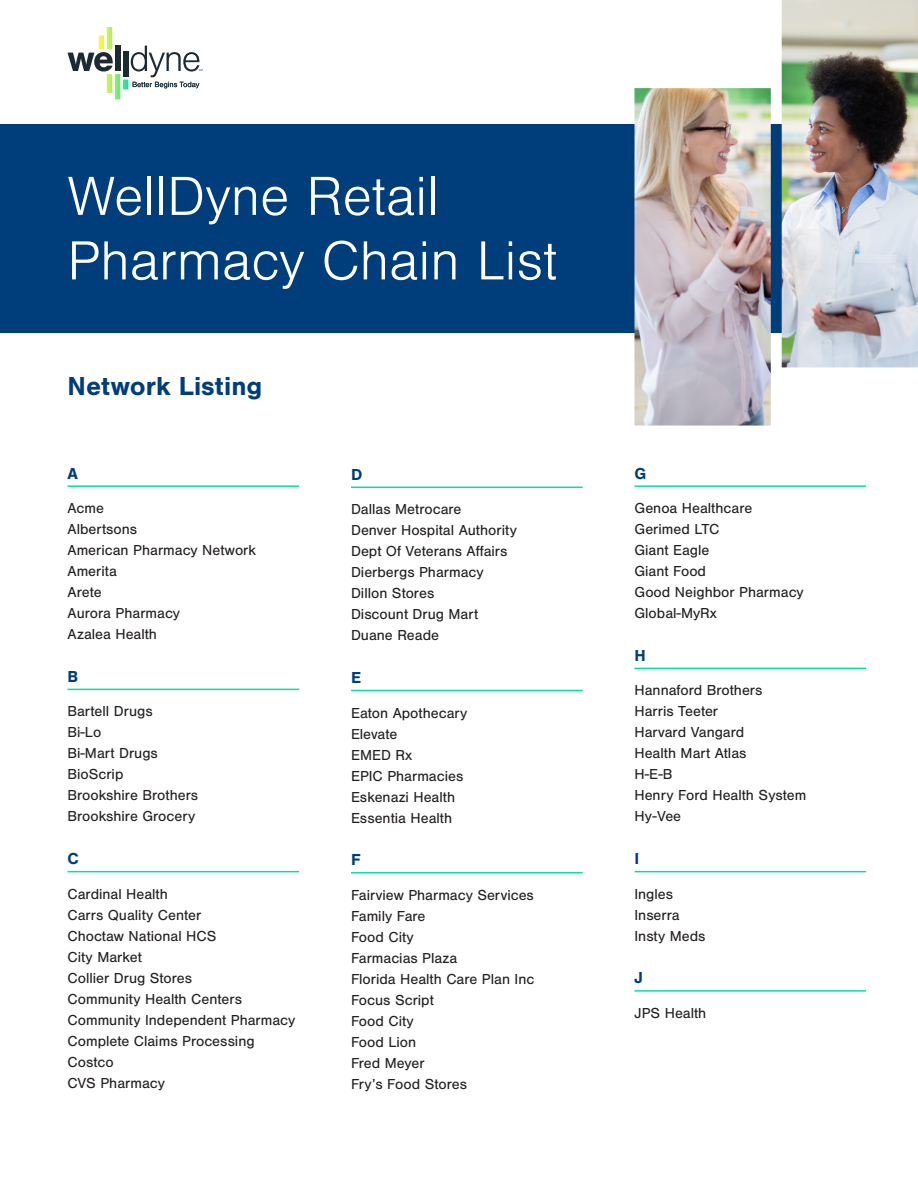
<style>
.page{position:relative;width:918px;height:1188px;background:#fff}
.page>*{position:absolute;margin:0;border:0;box-sizing:border-box;transform-origin:0 0}
.t1{font:300 57px/64.5px "Nimbus San";color:#fff}
.intro_call_out_copy{font:700 27px "Nimbus San";color:#003e7b}
.letter{font:700 16.5px "Nimbus San";color:#003e7b}
.list_copy{font:15px/21px "Nimbus San";color:#231f20}
</style>
<div class="page">
<div style="left:0;top:124px;width:918px;height:209px;background:#003e7b"></div>
<svg style="left:68px;top:27px;width:134px;height:72px"></svg>
<img style="left:634px;top:0;width:284px;height:426px">
<hr style="left:68px;top:485px;width:231px;height:2px;background:#05e0a2">
<hr style="left:68px;top:689px;width:231px;height:1px;background:#05e0a2">
<hr style="left:68px;top:871px;width:231px;height:1px;background:#05e0a2">
<hr style="left:351px;top:487px;width:232px;height:1px;background:#05e0a2">
<hr style="left:351px;top:690px;width:232px;height:1px;background:#05e0a2">
<hr style="left:351px;top:872px;width:232px;height:2px;background:#05e0a2">
<hr style="left:634px;top:485px;width:232px;height:2px;background:#05e0a2">
<hr style="left:634px;top:668px;width:232px;height:1px;background:#05e0a2">
<hr style="left:634px;top:871px;width:232px;height:1px;background:#05e0a2">
<hr style="left:634px;top:990px;width:232px;height:2px;background:#05e0a2">
<p class="t1" style="left:68px;top:165px;width:491px">WellDyne Retail<br>Pharmacy Chain List</p>
<p class="intro_call_out_copy" style="left:68px;top:371px;width:196px">Network Listing</p>
<p class="letter" style="left:68px;top:464px;width:12px">A</p>
<p class="list_copy" style="left:68px;top:498px;width:38px">Acme</p>
<p class="list_copy" style="left:68px;top:519px;width:71px">Albertsons</p>
<p class="list_copy" style="left:68px;top:540px;width:190px">American Pharmacy Network</p>
<p class="list_copy" style="left:68px;top:561px;width:51px">Amerita</p>
<p class="list_copy" style="left:68px;top:582px;width:36px">Arete</p>
<p class="list_copy" style="left:68px;top:603px;width:114px">Aurora Pharmacy</p>
<p class="list_copy" style="left:68px;top:624px;width:91px">Azalea Health</p>
<p class="letter" style="left:68px;top:667px;width:12px">B</p>
<p class="list_copy" style="left:68px;top:701px;width:87px">Bartell Drugs</p>
<p class="list_copy" style="left:68px;top:722px;width:35px">Bi-Lo</p>
<p class="list_copy" style="left:68px;top:743px;width:92px">Bi-Mart Drugs</p>
<p class="list_copy" style="left:68px;top:764px;width:57px">BioScrip</p>
<p class="list_copy" style="left:68px;top:785px;width:132px">Brookshire Brothers</p>
<p class="list_copy" style="left:68px;top:806px;width:129px">Brookshire Grocery</p>
<p class="letter" style="left:68px;top:849px;width:13px">C</p>
<p class="list_copy" style="left:68px;top:883px;width:102px">Cardinal Health</p>
<p class="list_copy" style="left:68px;top:904px;width:135px">Carrs Quality Center</p>
<p class="list_copy" style="left:68px;top:925px;width:151px">Choctaw National HCS</p>
<p class="list_copy" style="left:68px;top:946px;width:76px">City Market</p>
<p class="list_copy" style="left:68px;top:967px;width:126px">Collier Drug Stores</p>
<p class="list_copy" style="left:68px;top:988px;width:176px">Community Health Centers</p>
<p class="list_copy" style="left:68px;top:1009px;width:229px">Community Independent Pharmacy</p>
<p class="list_copy" style="left:68px;top:1030px;width:189px">Complete Claims Processing</p>
<p class="list_copy" style="left:68px;top:1051px;width:48px">Costco</p>
<p class="list_copy" style="left:68px;top:1072px;width:99px">CVS Pharmacy</p>
<p class="letter" style="left:351px;top:465px;width:13px">D</p>
<p class="list_copy" style="left:351px;top:499px;width:167px">Dallas Metrocare<br>Denver Hospital Authority</p>
<p class="list_copy" style="left:351px;top:541px;width:158px">Dept Of Veterans Affairs</p>
<p class="list_copy" style="left:351px;top:562px;width:134px">Dierbergs Pharmacy</p>
<p class="list_copy" style="left:351px;top:583px;width:85px">Dillon Stores</p>
<p class="list_copy" style="left:351px;top:604px;width:129px">Discount Drug Mart</p>
<p class="list_copy" style="left:351px;top:625px;width:90px">Duane Reade</p>
<p class="letter" style="left:351px;top:668px;width:12px">E</p>
<p class="list_copy" style="left:351px;top:702px;width:118px">Eaton Apothecary</p>
<p class="list_copy" style="left:351px;top:723px;width:48px">Elevate</p>
<p class="list_copy" style="left:351px;top:744px;width:63px">EMED Rx</p>
<p class="list_copy" style="left:351px;top:765px;width:114px">EPIC Pharmacies</p>
<p class="list_copy" style="left:351px;top:786px;width:106px">Eskenazi Health</p>
<p class="list_copy" style="left:351px;top:807px;width:103px">Essentia Health</p>
<p class="letter" style="left:351px;top:851px;width:11px">F</p>
<p class="list_copy" style="left:351px;top:885px;width:184px">Fairview Pharmacy Services<br>Family Fare<br>Food City</p>
<p class="list_copy" style="left:351px;top:948px;width:108px">Farmacias Plaza</p>
<p class="list_copy" style="left:351px;top:969px;width:185px">Florida Health Care Plan Inc</p>
<p class="list_copy" style="left:351px;top:990px;width:84px">Focus Script</p>
<p class="list_copy" style="left:351px;top:1011px;width:64px">Food City</p>
<p class="list_copy" style="left:351px;top:1032px;width:67px">Food Lion</p>
<p class="list_copy" style="left:351px;top:1053px;width:75px">Fred Meyer</p>
<p class="list_copy" style="left:351px;top:1074px;width:118px">Fry’s Food Stores</p>
<p class="letter" style="left:634px;top:464px;width:13px">G</p>
<p class="list_copy" style="left:634px;top:498px;width:119px">Genoa Healthcare</p>
<p class="list_copy" style="left:634px;top:519px;width:86px">Gerimed LTC</p>
<p class="list_copy" style="left:634px;top:540px;width:76px">Giant Eagle</p>
<p class="list_copy" style="left:634px;top:561px;width:73px">Giant Food</p>
<p class="list_copy" style="left:634px;top:582px;width:171px">Good Neighbor Pharmacy</p>
<p class="list_copy" style="left:634px;top:603px;width:84px">Global-MyRx</p>
<p class="letter" style="left:634px;top:646px;width:13px">H</p>
<p class="list_copy" style="left:634px;top:680px;width:130px">Hannaford Brothers</p>
<p class="list_copy" style="left:634px;top:701px;width:85px">Harris Teeter</p>
<p class="list_copy" style="left:634px;top:722px;width:111px">Harvard Vangard</p>
<p class="list_copy" style="left:634px;top:743px;width:113px">Health Mart Atlas</p>
<p class="list_copy" style="left:634px;top:764px;width:40px">H-E-B</p>
<p class="list_copy" style="left:634px;top:785px;width:173px">Henry Ford Health System</p>
<p class="list_copy" style="left:634px;top:806px;width:48px">Hy-Vee</p>
<p class="letter" style="left:634px;top:849px;width:6px">I</p>
<p class="list_copy" style="left:634px;top:883px;width:40px">Ingles</p>
<p class="list_copy" style="left:634px;top:904px;width:47px">Inserra</p>
<p class="list_copy" style="left:634px;top:925px;width:73px">Insty Meds</p>
<p class="letter" style="left:634px;top:969px;width:10px">J</p>
<p class="list_copy" style="left:634px;top:1003px;width:73px">JPS Health</p>
</div>
